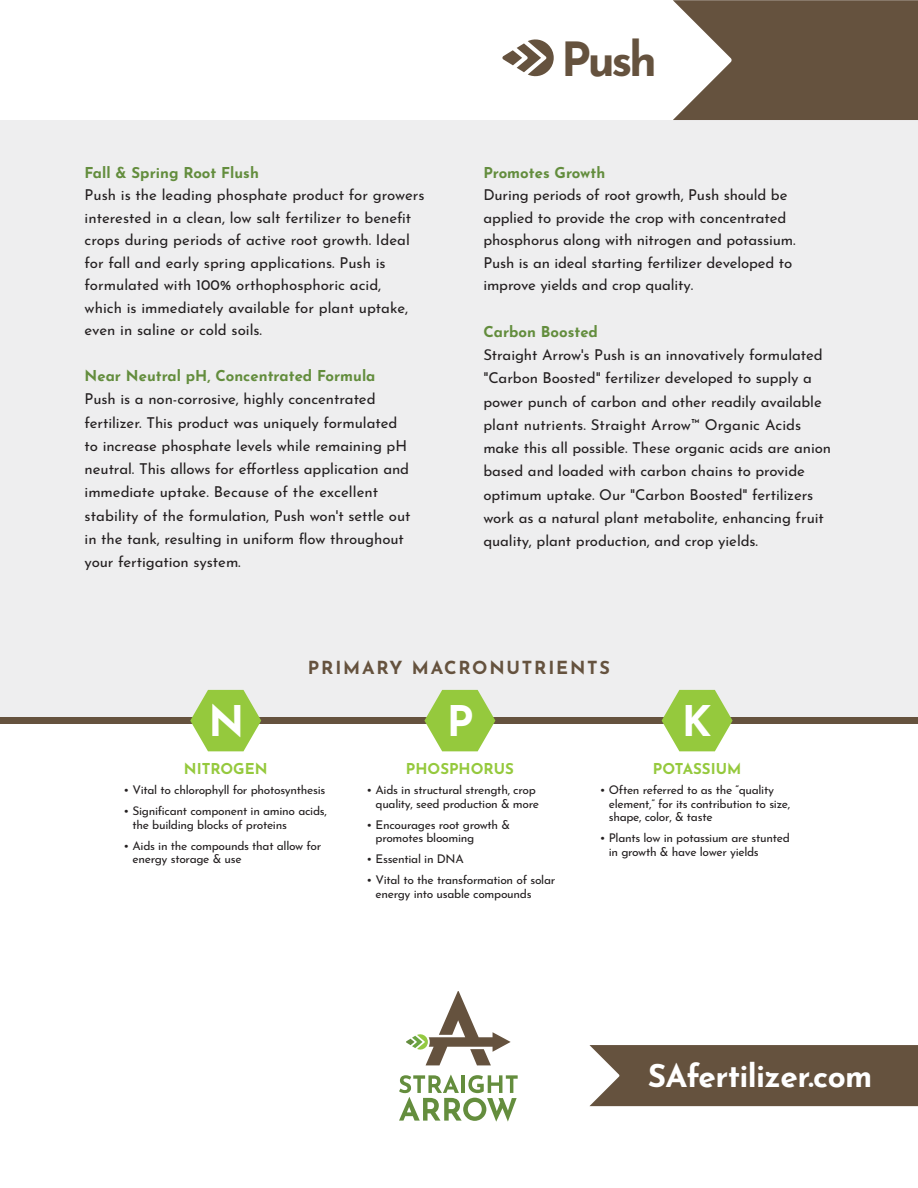
<style>
.page{position:relative;width:918px;height:1188px;background:#fff}
.page>*{position:absolute;margin:0;border:0;box-sizing:border-box;transform-origin:0 0}
.t1{font:700 47.1px "Josefin Sans";color:#65523e}
.t2{font:700 42.15px "Josefin Sans";color:#fff}
.t3{font:700 31.65px "Josefin Sans";letter-spacing:-.02em;color:#fff}
.t4{font:700 18px "Josefin Sans";letter-spacing:.1em;color:#65523e}
.t5{font:15px/23.2px "Josefin Sans";letter-spacing:-.005em;color:#231f20}
.t6{font:700 15px "Josefin Sans";color:#638d3d}
.t7{font:700 15px "Josefin Sans";color:#95c93d}
.t8{font:12px/13.5px "Josefin Sans";letter-spacing:-.025em;color:#231f20}
</style>
<div class="page">
<div style="left:0;top:0;width:918px;height:720px;background:#eeeeef"></div>
<svg style="left:399px;top:1075px;width:119px;height:47px"></svg>
<svg style="left:406px;top:991px;width:105px;height:74px"></svg>
<div style="left:589px;top:1045px;width:329px;height:61px;background:#65523e"></div>
<div style="left:0;top:0;width:918px;height:120px;background:#fff"></div>
<svg style="left:673px;top:0;width:245px;height:120px;background:#796958"></svg>
<svg style="left:502px;top:39px;width:52px;height:38px"></svg>
<div style="left:0;top:717px;width:918px;height:7px;background:#65523e"></div>
<svg style="left:190px;top:690px;width:71px;height:61px"></svg>
<svg style="left:424px;top:690px;width:71px;height:61px"></svg>
<svg style="left:662px;top:690px;width:71px;height:61px"></svg>
<p class="t6" style="left:85px;top:159px;width:176px">Fall &amp; Spring Root Flush</p>
<p class="t5" style="left:85px;top:182px;width:342px;line-height:22.5px">Push is the leading phosphate product for growers interested in a clean, low salt fertilizer to benefit crops during periods of active root growth. Ideal for fall and early spring applications. Push is formulated with 100% orthophosphoric acid,<br>which is immediately available for plant uptake, even in saline or cold soils.</p>
<p class="t6" style="left:85px;top:362px;width:292px">Near Neutral pH, Concentrated Formula</p>
<p class="t5" style="left:85px;top:386px;width:327px">Push is a non-corrosive, highly concentrated fertilizer. This product was uniquely formulated to increase phosphate levels while remaining pH neutral. This allows for effortless application and immediate uptake. Because of the excellent stability of the formulation, Push won't settle out in the tank, resulting in uniform flow throughout your fertigation system.</p>
<h1 class="t1" style="left:561px;top:17px;width:97px">Push</h1>
<p class="t6" style="left:483px;top:159px;width:123px">Promotes Growth</p>
<p class="t5" style="left:483px;top:182px;width:314px;line-height:22.5px">During periods of root growth, Push should be applied to provide the crop with concentrated phosphorus along with nitrogen and potassium.<br>Push is an ideal starting fertilizer developed to improve yields and crop quality.</p>
<p class="t6" style="left:483px;top:318px;width:116px">Carbon Boosted</p>
<p class="t5" style="left:483px;top:341px;width:349px">Straight Arrow's Push is an innovatively formulated "Carbon Boosted" fertilizer developed to supply a power punch of carbon and other readily available plant nutrients. Straight Arrow™ Organic Acids make this all possible. These organic acids are anion based and loaded with carbon chains to provide optimum uptake. Our "Carbon Boosted" fertilizers work as a natural plant metabolite, enhancing fruit quality, plant production, and crop yields.</p>
<p class="t4" style="left:308px;top:651px;width:304px">PRIMARY MACRONUTRIENTS</p>
<h2 class="t2" style="left:208px;top:684px;width:37px">N</h2>
<p class="t7" style="left:184px;top:755px;width:85px">NITROGEN</p>
<p class="t8" style="left:124px;top:782px;width:203px">• Vital to chlorophyll for photosynthesis</p>
<p class="t8" style="left:133px;top:803px;width:196px;text-indent:-9px">• Significant component in amino acids, the building blocks of proteins</p>
<p class="t8" style="left:133px;top:837px;width:190px;text-indent:-9px">• Aids in the compounds that allow for energy storage &amp; use</p>
<h2 class="t2" style="left:447px;top:684px;width:28px">P</h2>
<p class="t7" style="left:406px;top:755px;width:110px">PHOSPHORUS</p>
<p class="t8" style="left:367px;top:782px;width:174px;text-align:right">• Aids in structural strength, crop quality, seed production &amp; more</p>
<p class="t8" style="left:376px;top:816px;width:136px;text-indent:-9px">• Encourages root growth &amp; promotes blooming</p>
<p class="t8" style="left:367px;top:851px;width:99px">• Essential in DNA</p>
<p class="t8" style="left:376px;top:872px;width:181px;text-indent:-9px">• Vital to the transformation of solar energy into usable compounds</p>
<h2 class="t2" style="left:682px;top:684px;width:31px">K</h2>
<p class="t7" style="left:653px;top:755px;width:90px">POTASSIUM</p>
<p class="t8" style="left:609px;top:782px;width:183px;text-indent:-9px">• Often referred to as the “quality element,” for its contribution to size, shape, color, &amp; taste</p>
<p class="t8" style="left:609px;top:830px;width:183px;text-indent:-9px">• Plants low in potassium are stunted in growth &amp; have lower yields</p>
<h3 class="t3" style="left:648px;top:1047px;width:226px">SAfertilizer.com</h3>
</div>
